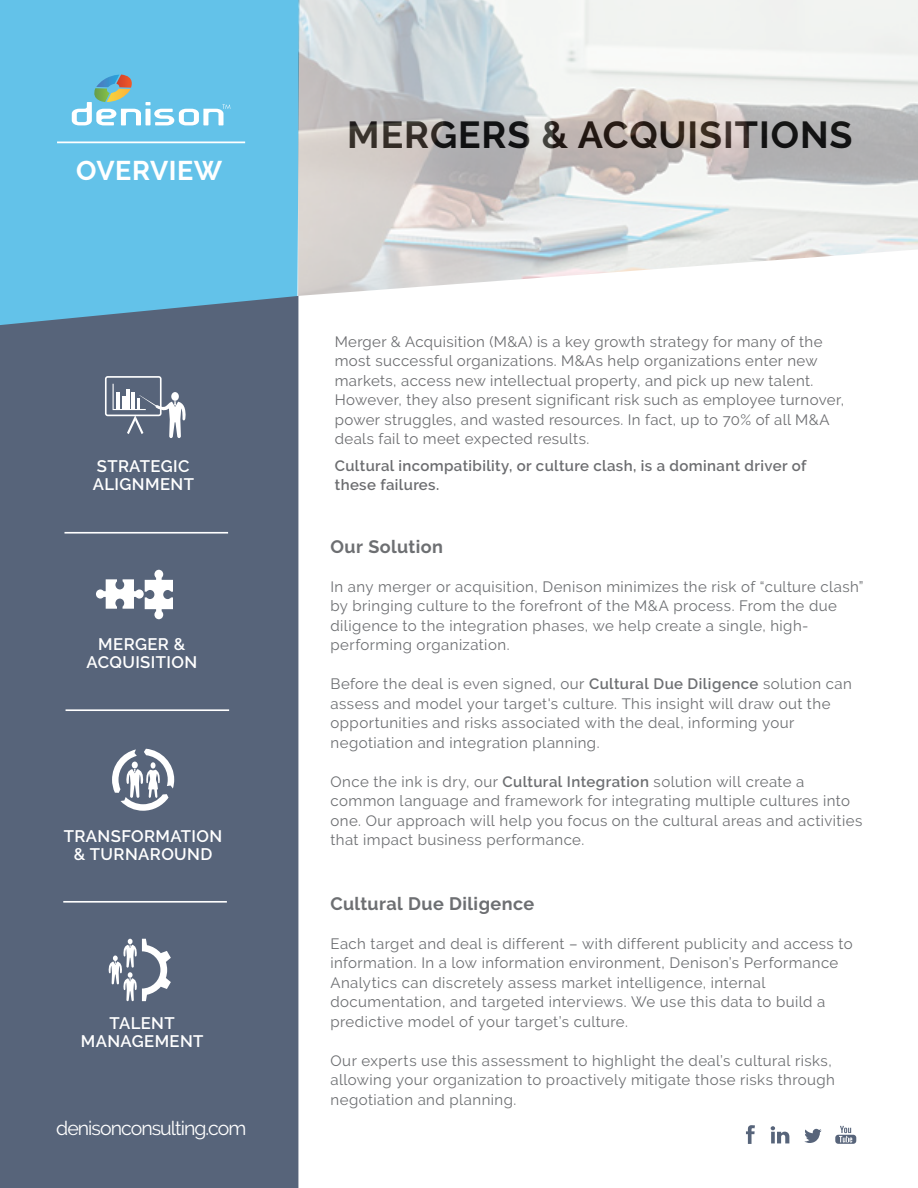
<style>
.page{position:relative;width:918px;height:1188px;background:#fff}
.page>*{position:absolute;margin:0;border:0;box-sizing:border-box;transform-origin:0 0}
.t1{font:700 37.5px "Raleway";letter-spacing:.025em;color:#040503}
.t2{font:700 27px "Raleway";letter-spacing:.02em;color:#fff}
.T4{font:19.5px "Raleway";letter-spacing:-.05em;color:#fff}
.t3{font:700 18px "Raleway";letter-spacing:.025em;color:#6d6f72}
.t4{font:600 16.65px/18px "Raleway";letter-spacing:.025em;color:#fff;text-align:center}
.t5{font:15px/19.5px "Raleway";letter-spacing:.03em;color:#6d6f72}
.t6{font:15px/19.5px "Raleway";letter-spacing:.025em;color:#6c6d70}
.t7{font:600 15px/19.5px "Raleway";letter-spacing:.025em;color:#6c6d70}
.s1{font-weight:600}
</style>
<div class="page">
<div style="left:0;top:0;width:299px;height:333px;background:#63c2e9"></div>
<svg style="left:72px;top:75px;width:158px;height:50px;background:#82c8e1"></svg>
<div style="left:0;top:296px;width:298px;height:892px;background:#57647a"></div>
<hr style="left:57px;top:141px;width:188px;height:2px;background:#fff">
<svg style="left:108px;top:939px;width:63px;height:62px"></svg>
<svg style="left:112px;top:749px;width:62px;height:62px"></svg>
<svg style="left:105px;top:376px;width:81px;height:62px"></svg>
<svg style="left:96px;top:570px;width:77px;height:49px"></svg>
<hr style="left:64px;top:532px;width:164px;height:2px;background:#fff">
<hr style="left:66px;top:709px;width:163px;height:2px;background:#fff">
<hr style="left:63px;top:901px;width:164px;height:2px;background:#fff">
<svg style="left:804px;top:1129px;width:18px;height:14px"></svg>
<svg style="left:746px;top:1125px;width:9px;height:19px"></svg>
<svg style="left:835px;top:1126px;width:21px;height:18px"></svg>
<svg style="left:771px;top:1126px;width:18px;height:17px"></svg>
<img style="left:298px;top:0;width:620px;height:296px">
<p class="t2" style="left:76px;top:155px;width:148px">OVERVIEW</p>
<p class="t4" style="left:93px;top:457px;width:103px;text-align:left">STRATEGIC<br>ALIGNMENT</p>
<p class="t4" style="left:87px;top:635px;width:112px">MERGER &amp;<br>ACQUISITION</p>
<p class="t4" style="left:64px;top:827px;width:160px">TRANSFORMATION &amp; TURNAROUND</p>
<p class="t4" style="left:81px;top:1014px;width:124px">TALENT<br>MANAGEMENT</p>
<p class="T4" style="left:56px;top:1116px;width:192px">denisonconsulting.com</p>
<p class="t1" style="left:347px;top:113px;width:507px">MERGERS &amp; ACQUISITIONS</p>
<p class="t6" style="left:335px;top:332px;width:511px">Merger &amp; Acquisition (M&amp;A) is a key growth strategy for many of the most successful organizations. M&amp;As help organizations enter new markets, access new intellectual property, and pick up new talent.<br>However, they also present significant risk such as employee turnover, power struggles, and wasted resources. In fact, up to 70% of all M&amp;A deals fail to meet expected results.</p>
<p class="t7" style="left:335px;top:456px;width:473px">Cultural incompatibility, or culture clash, is a dominant driver of these failures.</p>
<p class="t3" style="left:330px;top:536px;width:114px">Our Solution</p>
<p class="t5" style="left:330px;top:577px;width:534px">In any merger or acquisition, Denison minimizes the risk of “culture clash” by bringing culture to the forefront of the M&amp;A process. From the due</p>
<p class="t5" style="left:330px;top:616px;width:480px">diligence to the integration phases, we help create a single, high-</p>
<p class="t5" style="left:330px;top:635px;width:181px">performing organization.</p>
<p class="t5" style="left:330px;top:674px;width:523px">Before the deal is even signed, our <span class="s1">Cultural Due Diligence</span> solution can assess and model your target's culture. This insight will draw out the</p>
<p class="t5" style="left:330px;top:713px;width:465px">opportunities and risks associated with the deal, informing your</p>
<p class="t5" style="left:330px;top:733px;width:271px">negotiation and integration planning.</p>
<p class="t5" style="left:330px;top:772px;width:475px">Once the ink is dry, our <span class="s1">Cultural Integration</span> solution will create a</p>
<p class="t5" style="left:330px;top:791px;width:533px">common language and framework for integrating multiple cultures into one. Our approach will help you focus on the cultural areas and activities that impact business performance.</p>
<p class="t3" style="left:330px;top:893px;width:205px">Cultural Due Diligence</p>
<p class="t5" style="left:330px;top:934px;width:524px">Each target and deal is different – with different publicity and access to information. In a low information environment, Denison’s Performance</p>
<p class="t5" style="left:330px;top:973px;width:437px">Analytics can discretely assess market intelligence, internal</p>
<p class="t5" style="left:330px;top:992px;width:496px">documentation, and targeted interviews. We use this data to build a</p>
<p class="t5" style="left:330px;top:1012px;width:299px">predictive model of your target’s culture.</p>
<p class="t5" style="left:330px;top:1051px;width:503px">Our experts use this assessment to highlight the deal’s cultural risks,</p>
<p class="t5" style="left:330px;top:1070px;width:506px">allowing your organization to proactively mitigate those risks through</p>
<p class="t5" style="left:330px;top:1090px;width:187px">negotiation and planning.</p>
</div>
